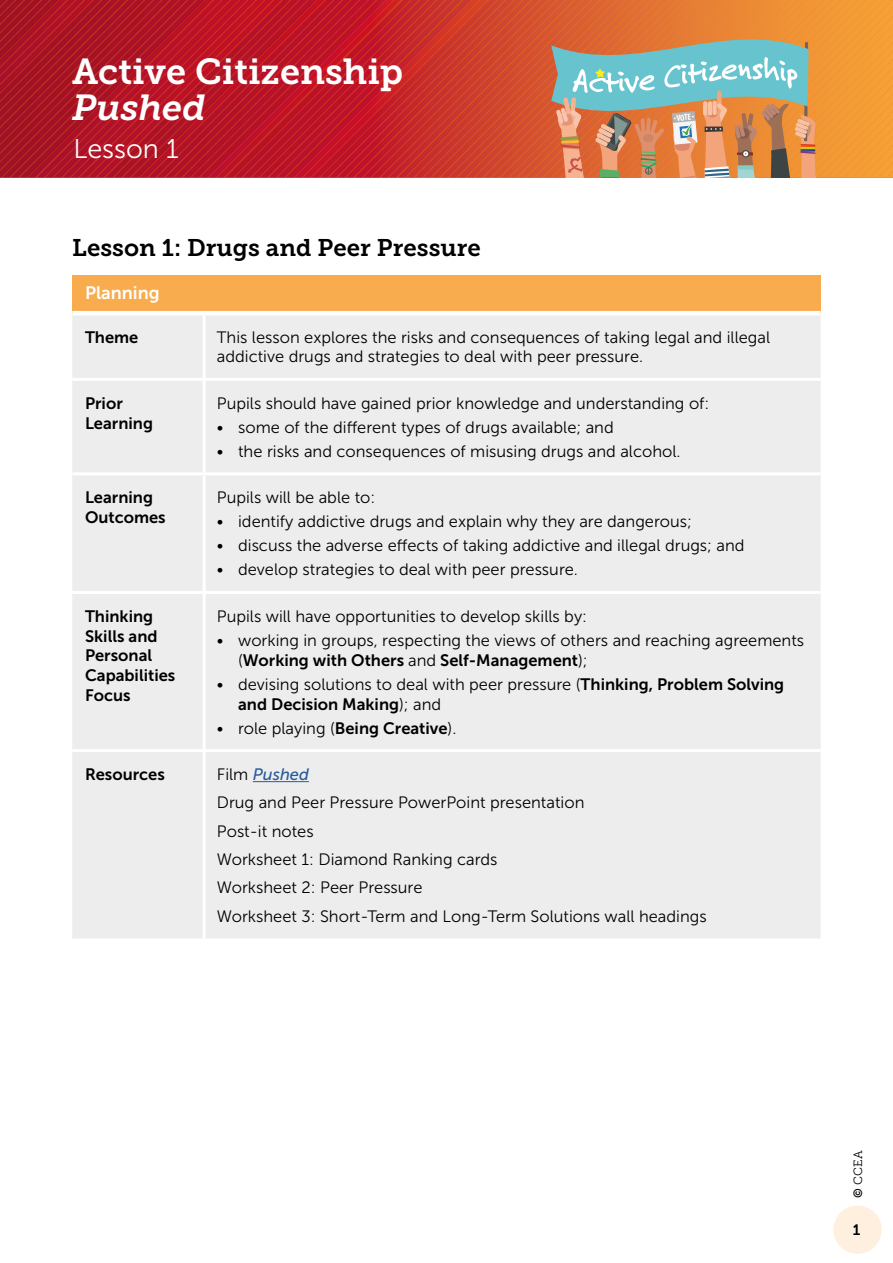
<style>
.page{position:relative;width:893px;height:1263px;background:#fff}
.page>*{position:absolute;margin:0;border:0;box-sizing:border-box;transform-origin:0 0}
.t1{font:36px "Museo Slab 700";color:#fff}
.t2{font:italic 36px "Museo Slab 700";color:#fff}
.t3{font:27px "Museo Sans 300";color:#fff}
.t4{font:24px "Museo Slab 700";color:#000}
.t5{font:18px "Museo Sans 700";color:#fff}
.t6{font:16.5px/28.3px "Museo Sans 300";color:#000}
.t7{font:16.5px/19.8px "Museo Sans 700";color:#000}
.t8{font:italic 16.5px "Museo Sans 500";color:#275b9b}
.t9{font:15px "Museo Slab 700";color:#000}
.t10{font:12px "Museo Slab 300";color:#000}
.t11{font:700 condensed 9px "Myriad Pro";color:#fff}
.s1{font-family:"Museo Sans 300"}
.s2{font-family:"Museo Sans 700"}
.s3{font-family:"Museo Sans 300";font-style:normal;color:#000}
</style>
<div class="page">
<img style="left:1px;top:0;width:9px;height:178px">
<img style="left:10px;top:0;width:8px;height:178px">
<img style="left:18px;top:0;width:10px;height:178px">
<img style="left:28px;top:0;width:7px;height:178px">
<img style="left:35px;top:0;width:9px;height:178px">
<img style="left:44px;top:0;width:9px;height:178px">
<img style="left:53px;top:0;width:8px;height:178px">
<img style="left:61px;top:0;width:9px;height:178px">
<img style="left:70px;top:0;width:8px;height:178px">
<img style="left:78px;top:0;width:9px;height:178px">
<img style="left:87px;top:0;width:9px;height:178px">
<img style="left:96px;top:0;width:8px;height:178px">
<img style="left:104px;top:0;width:9px;height:178px">
<img style="left:113px;top:0;width:8px;height:178px">
<img style="left:121px;top:0;width:9px;height:178px">
<img style="left:130px;top:0;width:9px;height:178px">
<img style="left:139px;top:0;width:8px;height:178px">
<img style="left:147px;top:0;width:9px;height:178px">
<img style="left:156px;top:0;width:8px;height:178px">
<img style="left:164px;top:0;width:9px;height:178px">
<img style="left:173px;top:0;width:17px;height:178px">
<img style="left:190px;top:0;width:9px;height:178px">
<img style="left:199px;top:0;width:9px;height:178px">
<img style="left:208px;top:0;width:8px;height:178px">
<img style="left:216px;top:0;width:9px;height:178px">
<img style="left:225px;top:0;width:8px;height:178px">
<img style="left:233px;top:0;width:9px;height:178px">
<img style="left:242px;top:0;width:8px;height:178px">
<img style="left:250px;top:0;width:9px;height:178px">
<img style="left:259px;top:0;width:8px;height:178px">
<img style="left:267px;top:0;width:9px;height:178px">
<img style="left:276px;top:0;width:9px;height:178px">
<img style="left:285px;top:0;width:9px;height:178px">
<img style="left:294px;top:0;width:8px;height:178px">
<img style="left:302px;top:0;width:8px;height:178px">
<img style="left:310px;top:0;width:9px;height:178px">
<img style="left:319px;top:0;width:9px;height:178px">
<img style="left:328px;top:0;width:8px;height:178px">
<img style="left:336px;top:0;width:9px;height:178px">
<img style="left:345px;top:0;width:8px;height:178px">
<img style="left:353px;top:0;width:9px;height:178px">
<img style="left:362px;top:0;width:9px;height:178px">
<img style="left:371px;top:0;width:8px;height:178px">
<img style="left:379px;top:0;width:9px;height:178px">
<img style="left:388px;top:0;width:8px;height:178px">
<img style="left:396px;top:0;width:9px;height:178px">
<img style="left:405px;top:0;width:8px;height:178px">
<img style="left:413px;top:0;width:9px;height:178px">
<img style="left:422px;top:0;width:9px;height:178px">
<img style="left:431px;top:0;width:8px;height:178px">
<img style="left:439px;top:0;width:9px;height:178px">
<img style="left:448px;top:0;width:17px;height:178px">
<img style="left:465px;top:0;width:9px;height:178px">
<img style="left:474px;top:0;width:8px;height:178px">
<img style="left:482px;top:0;width:9px;height:178px">
<img style="left:491px;top:0;width:9px;height:178px">
<img style="left:500px;top:0;width:8px;height:178px">
<img style="left:508px;top:0;width:9px;height:178px">
<img style="left:517px;top:0;width:8px;height:178px">
<img style="left:525px;top:0;width:9px;height:178px">
<img style="left:534px;top:0;width:8px;height:178px">
<img style="left:542px;top:0;width:9px;height:178px">
<img style="left:714px;top:0;width:179px;height:35px">
<img style="left:723px;top:8px;width:170px;height:27px">
<img style="left:732px;top:16px;width:161px;height:19px">
<img style="left:740px;top:25px;width:153px;height:10px">
<img style="left:749px;top:33px;width:144px;height:9px">
<img style="left:816px;top:42px;width:77px;height:9px">
<img style="left:816px;top:51px;width:77px;height:8px">
<img style="left:816px;top:59px;width:77px;height:9px">
<img style="left:816px;top:68px;width:77px;height:8px">
<img style="left:816px;top:76px;width:77px;height:9px">
<img style="left:816px;top:85px;width:77px;height:9px">
<img style="left:816px;top:94px;width:77px;height:84px">
<img style="left:817px;top:102px;width:76px;height:76px">
<img style="left:826px;top:111px;width:67px;height:67px">
<img style="left:835px;top:119px;width:58px;height:59px">
<img style="left:843px;top:128px;width:50px;height:50px">
<img style="left:852px;top:137px;width:41px;height:41px">
<img style="left:860px;top:145px;width:33px;height:33px">
<img style="left:869px;top:154px;width:24px;height:24px">
<img style="left:878px;top:162px;width:15px;height:16px">
<svg style="left:886px;top:171px;width:7px;height:7px"></svg>
<svg style="left:551px;top:35px;width:265px;height:143px;background:#b39f81"></svg>
<div style="left:833px;top:1205px;width:49px;height:49px;background:#feefde;border-radius:50%"></div>
<div style="left:72px;top:275px;width:749px;height:38px;background:#f8ac4e"></div>
<div style="left:72px;top:315px;width:749px;height:623px;background:#ededed"></div>
<hr style="left:72px;top:311px;width:132px;height:4px;background:#fff">
<hr style="left:204px;top:311px;width:617px;height:4px;background:#fff">
<hr style="left:203px;top:315px;width:3px;height:63px;background:#fff">
<hr style="left:72px;top:378px;width:132px;height:3px;background:#fff">
<hr style="left:204px;top:378px;width:617px;height:3px;background:#fff">
<hr style="left:203px;top:381px;width:3px;height:91px;background:#fff">
<hr style="left:72px;top:472px;width:132px;height:3px;background:#fff">
<hr style="left:204px;top:472px;width:617px;height:3px;background:#fff">
<hr style="left:203px;top:475px;width:3px;height:116px;background:#fff">
<hr style="left:72px;top:591px;width:132px;height:3px;background:#fff">
<hr style="left:204px;top:591px;width:617px;height:3px;background:#fff">
<hr style="left:203px;top:594px;width:3px;height:155px;background:#fff">
<hr style="left:72px;top:749px;width:132px;height:3px;background:#fff">
<hr style="left:204px;top:749px;width:617px;height:3px;background:#fff">
<hr style="left:203px;top:752px;width:3px;height:186px;background:#fff">
<hr style="left:253px;top:781px;width:56px;height:1px;background:#275b9b">
<h1 class="t1" style="left:72px;top:52px;width:332px">Active Citizenship</h1>
<h1 class="t2" style="left:72px;top:88px;width:135px">Pushed</h1>
<h2 class="t3" style="left:73px;top:135px;width:107px">Lesson 1</h2>
<p class="t11" style="left:676px;top:113px;width:16px;rotate:-6deg">VOTE</p>
<h3 class="t4" style="left:72px;top:234px;width:410px">Lesson 1: Drugs and Peer Pressure</h3>
<p class="t5" style="left:85px;top:282px;width:76px">Planning</p>
<p class="t7" style="left:85px;top:327px;width:55px">Theme</p>
<p class="t6" style="left:217px;top:327px;width:555px;line-height:19.8px">This lesson explores the risks and consequences of taking legal and illegal addictive drugs and strategies to deal with peer pressure.</p>
<p class="t7" style="left:85px;top:393px;width:69px">Prior<br>Learning</p>
<p class="t6" style="left:217px;top:389px;width:494px">Pupils should have gained prior knowledge and understanding of:</p>
<p class="t6" style="left:217px;top:413px;width:398px">• some of the different types of drugs available; and</p>
<p class="t6" style="left:217px;top:437px;width:465px">• the risks and consequences of misusing drugs and alcohol.</p>
<p class="t7" style="left:85px;top:488px;width:82px">Learning<br>Outcomes</p>
<p class="t6" style="left:217px;top:483px;width:160px">Pupils will be able to:</p>
<p class="t6" style="left:217px;top:508px;width:477px">• identify addictive drugs and explain why they are dangerous;</p>
<p class="t6" style="left:217px;top:532px;width:529px">• discuss the adverse effects of taking addictive and illegal drugs; and</p>
<p class="t6" style="left:217px;top:556px;width:363px">• develop strategies to deal with peer pressure.</p>
<p class="t7" style="left:85px;top:606px;width:92px">Thinking<br>Skills and<br>Personal<br>Capabilities<br>Focus</p>
<p class="t6" style="left:217px;top:602px;width:372px">Pupils will have opportunities to develop skills by:</p>
<p class="t6" style="left:217px;top:626px;width:589px">• working in groups, respecting the views of others and reaching agreements</p>
<p class="t7" style="left:238px;top:650px;width:351px"><span class="s1">(</span>Working with Others <span class="s1">and</span> Self-Management<span class="s1">);</span></p>
<p class="t6" style="left:217px;top:670px;width:569px">• devising solutions to deal with peer pressure (<span class="s2">Thinking, Problem Solving</span></p>
<p class="t7" style="left:238px;top:694px;width:205px">and Decision Making<span class="s1">); and</span></p>
<p class="t6" style="left:217px;top:714px;width:241px">• role playing (<span class="s2">Being Creative</span>).</p>
<p class="t7" style="left:85px;top:764px;width:81px">Resources</p>
<p class="t8" style="left:217px;top:765px;width:94px"><span class="s3">Film</span> Pushed</p>
<p class="t6" style="left:217px;top:788px;width:491px">Drug and Peer Pressure PowerPoint presentation<br>Post-it notes<br>Worksheet 1: Diamond Ranking cards<br>Worksheet 2: Peer Pressure<br>Worksheet 3: Short-Term and Long-Term Solutions wall headings</p>
<p class="t10" style="left:851px;top:1197px;width:49px;rotate:-90deg"><span class="s2">©</span> CCEA</p>
<p class="t9" style="left:853px;top:1221px;width:9px">1</p>
</div>
